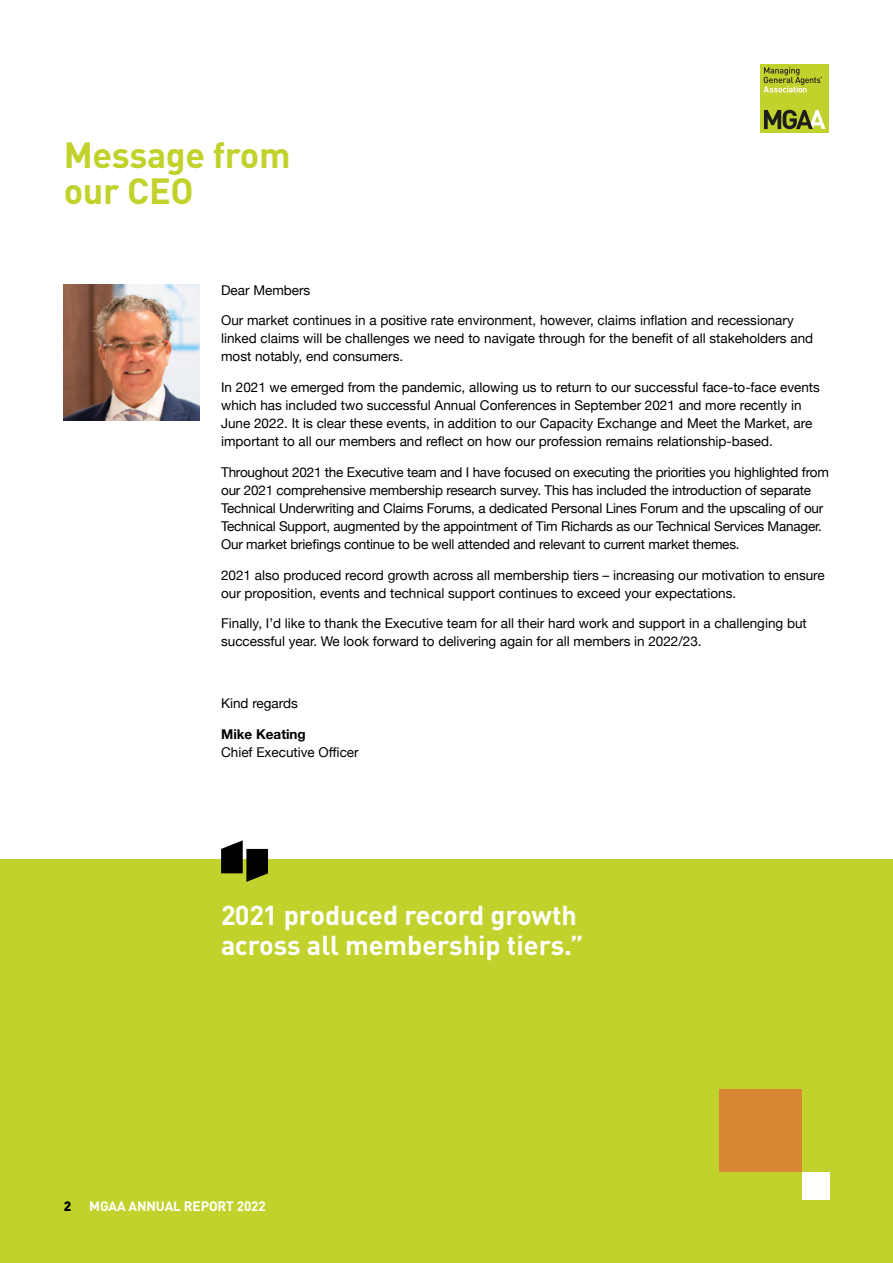
<style>
.page{position:relative;width:893px;height:1263px;background:#fff}
.page>*{position:absolute;margin:0;border:0;box-sizing:border-box;transform-origin:0 0}
.t1{font:700 36px/36px "DIN";letter-spacing:-.01em;color:#c2d22d}
.t2{font:700 27px/30px "DIN";color:#fff}
.t3{font:13.5px/18px "Helvetica Neue";color:#000}
.t4{font:700 13.5px "DIN";letter-spacing:-.01em;color:#fff}
.t5{font:700 13.5px "Helvetica Neue";color:#000}
.t6{font:900 13.5px "DIN";color:#000}
</style>
<div class="page">
<div style="left:0;top:859px;width:893px;height:404px;background:#c2d22d"></div>
<img style="left:64px;top:285px;width:136px;height:136px">
<div style="left:719px;top:1089px;width:83px;height:83px;background:#d98732"></div>
<div style="left:802px;top:1172px;width:27px;height:27px;background:#fff"></div>
<svg style="left:221px;top:840px;width:47px;height:42px"></svg>
<div style="left:760px;top:64px;width:69px;height:68px;background:#c2d22d"></div>
<svg style="left:763px;top:67px;width:59px;height:26px"></svg>
<svg style="left:764px;top:110px;width:61px;height:19px"></svg>
<h1 class="t1" style="left:64px;top:136px;width:228px">Message from our CEO</h1>
<p class="t3" style="left:221px;top:282px;width:91px">Dear Members</p>
<p class="t3" style="left:221px;top:312px;width:594px">Our market continues in a positive rate environment, however, claims inflation and recessionary linked claims will be challenges we need to navigate through for the benefit of all stakeholders and most notably, end consumers.</p>
<p class="t3" style="left:221px;top:379px;width:600px">In 2021 we emerged from the pandemic, allowing us to return to our successful face-to-face events which has included two successful Annual Conferences in September 2021 and more recently in June 2022. It is clear these events, in addition to our Capacity Exchange and Meet the Market, are important to all our members and reflect on how our profession remains relationship-based.</p>
<p class="t3" style="left:221px;top:464px;width:609px">Throughout 2021 the Executive team and I have focused on executing the priorities you highlighted from our 2021 comprehensive membership research survey. This has included the introduction of separate Technical Underwriting and Claims Forums, a dedicated Personal Lines Forum and the upscaling of our Technical Support, augmented by the appointment of Tim Richards as our Technical Services Manager.<br>Our market briefings continue to be well attended and relevant to current market themes.</p>
<p class="t3" style="left:221px;top:566px;width:605px">2021 also produced record growth across all membership tiers – increasing our motivation to ensure our proposition, events and technical support continues to exceed your expectations.</p>
<p class="t3" style="left:221px;top:615px;width:587px">Finally, I’d like to thank the Executive team for all their hard work and support in a challenging but successful year. We look forward to delivering again for all members in 2022/23.</p>
<p class="t3" style="left:221px;top:695px;width:78px">Kind regards</p>
<p class="t5" style="left:221px;top:723px;width:86px">Mike Keating</p>
<p class="t3" style="left:221px;top:743px;width:139px">Chief Executive Officer</p>
<h2 class="t2" style="left:221px;top:899px;width:364px">2021 produced record growth across all membership tiers.”</h2>
<p class="t6" style="left:64px;top:1196px;width:9px">2</p>
<p class="t4" style="left:89px;top:1197px;width:178px">MGAA ANNUAL REPORT 2022</p>
</div>
